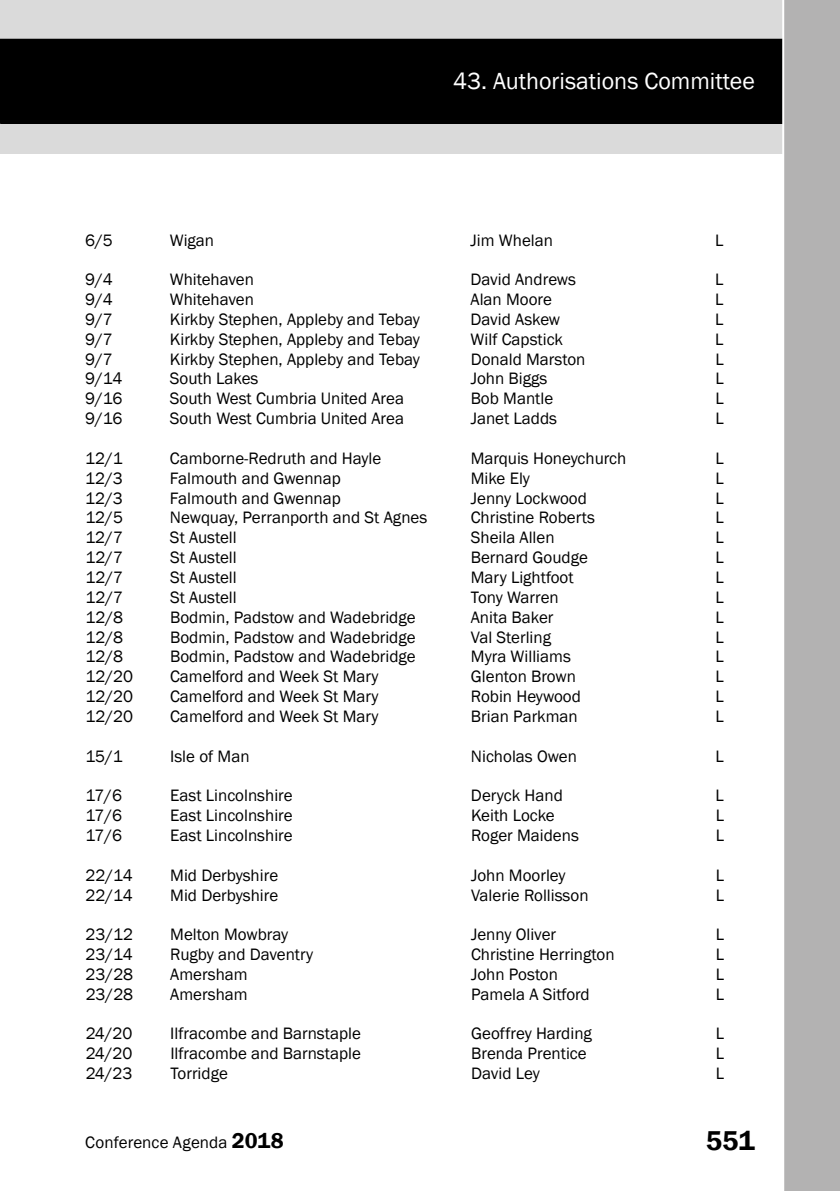
<style>
.page{position:relative;width:840px;height:1191px;background:#fff}
.page>*{position:absolute;margin:0;border:0;box-sizing:border-box;transform-origin:0 0}
.t1{font:600 28px "Franklin Gothic";color:#000}
.t2{font:24px "Franklin Gothic";color:#fff}
.t3{font:17px "Franklin Gothic";color:#000}
.s1{font-weight:600;font-size:22px}
</style>
<div class="page">
<div style="left:0;top:0;width:839px;height:154px;background:#dadada"></div>
<div style="left:0;top:39px;width:839px;height:84px;background:#000"></div>
<div style="left:0;top:39px;width:839px;height:85px;border:1px solid #000"></div>
<div style="left:781px;top:0;width:58px;height:1191px;background:#b3b2b2"></div>
<h2 class="t2" style="left:453px;top:66px;width:303px">43. Authorisations Committee</h2>
<p class="t3" style="left:85px;top:229px;width:29px">6/5</p>
<p class="t3" style="left:170px;top:229px;width:46px">Wigan</p>
<p class="t3" style="left:470px;top:229px;width:84px">Jim Whelan</p>
<p class="t3" style="left:714px;top:229px;width:10px">L</p>
<p class="t3" style="left:85px;top:269px;width:29px">9/4</p>
<p class="t3" style="left:170px;top:269px;width:86px">Whitehaven</p>
<p class="t3" style="left:470px;top:269px;width:107px">David Andrews</p>
<p class="t3" style="left:714px;top:269px;width:10px">L</p>
<p class="t3" style="left:85px;top:289px;width:29px">9/4</p>
<p class="t3" style="left:170px;top:289px;width:86px">Whitehaven</p>
<p class="t3" style="left:470px;top:289px;width:83px">Alan Moore</p>
<p class="t3" style="left:714px;top:289px;width:10px">L</p>
<p class="t3" style="left:85px;top:309px;width:29px">9/7</p>
<p class="t3" style="left:170px;top:309px;width:251px">Kirkby Stephen, Appleby and Tebay</p>
<p class="t3" style="left:470px;top:309px;width:91px">David Askew</p>
<p class="t3" style="left:714px;top:309px;width:10px">L</p>
<p class="t3" style="left:85px;top:328px;width:29px">9/7</p>
<p class="t3" style="left:170px;top:328px;width:251px">Kirkby Stephen, Appleby and Tebay</p>
<p class="t3" style="left:470px;top:328px;width:94px">Wilf Capstick</p>
<p class="t3" style="left:715px;top:328px;width:10px">L</p>
<p class="t3" style="left:85px;top:348px;width:29px">9/7</p>
<p class="t3" style="left:170px;top:348px;width:251px">Kirkby Stephen, Appleby and Tebay</p>
<p class="t3" style="left:470px;top:348px;width:116px">Donald Marston</p>
<p class="t3" style="left:715px;top:348px;width:10px">L</p>
<p class="t3" style="left:85px;top:368px;width:39px">9/14</p>
<p class="t3" style="left:170px;top:368px;width:90px">South Lakes</p>
<p class="t3" style="left:470px;top:368px;width:78px">John Biggs</p>
<p class="t3" style="left:715px;top:368px;width:10px">L</p>
<p class="t3" style="left:85px;top:388px;width:39px">9/16</p>
<p class="t3" style="left:170px;top:388px;width:235px">South West Cumbria United Area</p>
<p class="t3" style="left:470px;top:388px;width:84px">Bob Mantle</p>
<p class="t3" style="left:715px;top:388px;width:10px">L</p>
<p class="t3" style="left:85px;top:408px;width:39px">9/16</p>
<p class="t3" style="left:170px;top:408px;width:235px">South West Cumbria United Area</p>
<p class="t3" style="left:470px;top:408px;width:88px">Janet Ladds</p>
<p class="t3" style="left:715px;top:408px;width:10px">L</p>
<p class="t3" style="left:85px;top:447px;width:39px">12/1</p>
<p class="t3" style="left:170px;top:447px;width:213px">Camborne-Redruth and Hayle</p>
<p class="t3" style="left:470px;top:447px;width:157px">Marquis Honeychurch</p>
<p class="t3" style="left:715px;top:447px;width:10px">L</p>
<p class="t3" style="left:85px;top:467px;width:39px">12/3</p>
<p class="t3" style="left:170px;top:467px;width:172px">Falmouth and Gwennap</p>
<p class="t3" style="left:470px;top:467px;width:61px">Mike Ely</p>
<p class="t3" style="left:715px;top:467px;width:10px">L</p>
<p class="t3" style="left:85px;top:487px;width:39px">12/3</p>
<p class="t3" style="left:170px;top:487px;width:172px">Falmouth and Gwennap</p>
<p class="t3" style="left:470px;top:487px;width:118px">Jenny Lockwood</p>
<p class="t3" style="left:715px;top:487px;width:10px">L</p>
<p class="t3" style="left:85px;top:507px;width:39px">12/5</p>
<p class="t3" style="left:170px;top:507px;width:259px">Newquay, Perranporth and St Agnes</p>
<p class="t3" style="left:470px;top:507px;width:126px">Christine Roberts</p>
<p class="t3" style="left:715px;top:507px;width:10px">L</p>
<p class="t3" style="left:85px;top:527px;width:39px">12/7</p>
<p class="t3" style="left:170px;top:527px;width:68px">St Austell</p>
<p class="t3" style="left:470px;top:527px;width:85px">Sheila Allen</p>
<p class="t3" style="left:715px;top:527px;width:10px">L</p>
<p class="t3" style="left:85px;top:547px;width:39px">12/7</p>
<p class="t3" style="left:170px;top:547px;width:68px">St Austell</p>
<p class="t3" style="left:470px;top:547px;width:119px">Bernard Goudge</p>
<p class="t3" style="left:715px;top:547px;width:10px">L</p>
<p class="t3" style="left:85px;top:567px;width:39px">12/7</p>
<p class="t3" style="left:170px;top:567px;width:68px">St Austell</p>
<p class="t3" style="left:470px;top:567px;width:104px">Mary Lightfoot</p>
<p class="t3" style="left:715px;top:567px;width:10px">L</p>
<p class="t3" style="left:85px;top:586px;width:39px">12/7</p>
<p class="t3" style="left:170px;top:586px;width:68px">St Austell</p>
<p class="t3" style="left:470px;top:586px;width:89px">Tony Warren</p>
<p class="t3" style="left:715px;top:586px;width:10px">L</p>
<p class="t3" style="left:85px;top:606px;width:39px">12/8</p>
<p class="t3" style="left:170px;top:606px;width:247px">Bodmin, Padstow and Wadebridge</p>
<p class="t3" style="left:470px;top:606px;width:84px">Anita Baker</p>
<p class="t3" style="left:715px;top:606px;width:10px">L</p>
<p class="t3" style="left:85px;top:626px;width:39px">12/8</p>
<p class="t3" style="left:170px;top:626px;width:247px">Bodmin, Padstow and Wadebridge</p>
<p class="t3" style="left:470px;top:626px;width:82px">Val Sterling</p>
<p class="t3" style="left:715px;top:626px;width:10px">L</p>
<p class="t3" style="left:85px;top:646px;width:39px">12/8</p>
<p class="t3" style="left:170px;top:646px;width:247px">Bodmin, Padstow and Wadebridge</p>
<p class="t3" style="left:470px;top:646px;width:101px">Myra Williams</p>
<p class="t3" style="left:715px;top:646px;width:10px">L</p>
<p class="t3" style="left:85px;top:666px;width:49px">12/20</p>
<p class="t3" style="left:170px;top:666px;width:210px">Camelford and Week St Mary</p>
<p class="t3" style="left:470px;top:666px;width:106px">Glenton Brown</p>
<p class="t3" style="left:715px;top:666px;width:10px">L</p>
<p class="t3" style="left:85px;top:686px;width:49px">12/20</p>
<p class="t3" style="left:170px;top:686px;width:210px">Camelford and Week St Mary</p>
<p class="t3" style="left:470px;top:686px;width:111px">Robin Heywood</p>
<p class="t3" style="left:715px;top:686px;width:10px">L</p>
<p class="t3" style="left:85px;top:705px;width:49px">12/20</p>
<p class="t3" style="left:170px;top:705px;width:210px">Camelford and Week St Mary</p>
<p class="t3" style="left:470px;top:705px;width:108px">Brian Parkman</p>
<p class="t3" style="left:715px;top:705px;width:10px">L</p>
<p class="t3" style="left:85px;top:745px;width:39px">15/1</p>
<p class="t3" style="left:170px;top:745px;width:81px">Isle of Man</p>
<p class="t3" style="left:470px;top:745px;width:107px">Nicholas Owen</p>
<p class="t3" style="left:715px;top:745px;width:10px">L</p>
<p class="t3" style="left:85px;top:785px;width:38px">17/6</p>
<p class="t3" style="left:170px;top:785px;width:124px">East Lincolnshire</p>
<p class="t3" style="left:470px;top:785px;width:93px">Deryck Hand</p>
<p class="t3" style="left:715px;top:785px;width:10px">L</p>
<p class="t3" style="left:85px;top:805px;width:38px">17/6</p>
<p class="t3" style="left:170px;top:805px;width:124px">East Lincolnshire</p>
<p class="t3" style="left:470px;top:805px;width:85px">Keith Locke</p>
<p class="t3" style="left:715px;top:805px;width:10px">L</p>
<p class="t3" style="left:85px;top:824px;width:38px">17/6</p>
<p class="t3" style="left:170px;top:824px;width:124px">East Lincolnshire</p>
<p class="t3" style="left:470px;top:824px;width:109px">Roger Maidens</p>
<p class="t3" style="left:715px;top:824px;width:10px">L</p>
<p class="t3" style="left:85px;top:864px;width:49px">22/14</p>
<p class="t3" style="left:170px;top:864px;width:109px">Mid Derbyshire</p>
<p class="t3" style="left:471px;top:864px;width:96px">John Moorley</p>
<p class="t3" style="left:715px;top:864px;width:10px">L</p>
<p class="t3" style="left:86px;top:884px;width:49px">22/14</p>
<p class="t3" style="left:170px;top:884px;width:109px">Mid Derbyshire</p>
<p class="t3" style="left:471px;top:884px;width:119px">Valerie Rollisson</p>
<p class="t3" style="left:715px;top:884px;width:10px">L</p>
<p class="t3" style="left:86px;top:924px;width:49px">23/12</p>
<p class="t3" style="left:170px;top:924px;width:119px">Melton Mowbray</p>
<p class="t3" style="left:471px;top:924px;width:86px">Jenny Oliver</p>
<p class="t3" style="left:715px;top:924px;width:10px">L</p>
<p class="t3" style="left:86px;top:943px;width:49px">23/14</p>
<p class="t3" style="left:170px;top:943px;width:144px">Rugby and Daventry</p>
<p class="t3" style="left:471px;top:943px;width:145px">Christine Herrington</p>
<p class="t3" style="left:715px;top:943px;width:10px">L</p>
<p class="t3" style="left:86px;top:963px;width:49px">23/28</p>
<p class="t3" style="left:170px;top:963px;width:79px">Amersham</p>
<p class="t3" style="left:471px;top:963px;width:88px">John Poston</p>
<p class="t3" style="left:715px;top:963px;width:10px">L</p>
<p class="t3" style="left:86px;top:983px;width:49px">23/28</p>
<p class="t3" style="left:170px;top:983px;width:79px">Amersham</p>
<p class="t3" style="left:471px;top:983px;width:120px">Pamela A Sitford</p>
<p class="t3" style="left:715px;top:983px;width:10px">L</p>
<p class="t3" style="left:86px;top:1023px;width:48px">24/20</p>
<p class="t3" style="left:170px;top:1023px;width:192px">Ilfracombe and Barnstaple</p>
<p class="t3" style="left:471px;top:1023px;width:122px">Geoffrey Harding</p>
<p class="t3" style="left:715px;top:1023px;width:10px">L</p>
<p class="t3" style="left:86px;top:1043px;width:48px">24/20</p>
<p class="t3" style="left:170px;top:1043px;width:192px">Ilfracombe and Barnstaple</p>
<p class="t3" style="left:471px;top:1043px;width:117px">Brenda Prentice</p>
<p class="t3" style="left:715px;top:1043px;width:10px">L</p>
<p class="t3" style="left:86px;top:1063px;width:48px">24/23</p>
<p class="t3" style="left:170px;top:1063px;width:59px">Torridge</p>
<p class="t3" style="left:471px;top:1063px;width:70px">David Ley</p>
<p class="t3" style="left:715px;top:1063px;width:10px">L</p>
<p class="t3" style="left:85px;top:1131px;width:200px">Conference Agenda <span class="s1">2018</span></p>
<h1 class="t1" style="left:705px;top:1123px;width:51px">551</h1>
</div>
